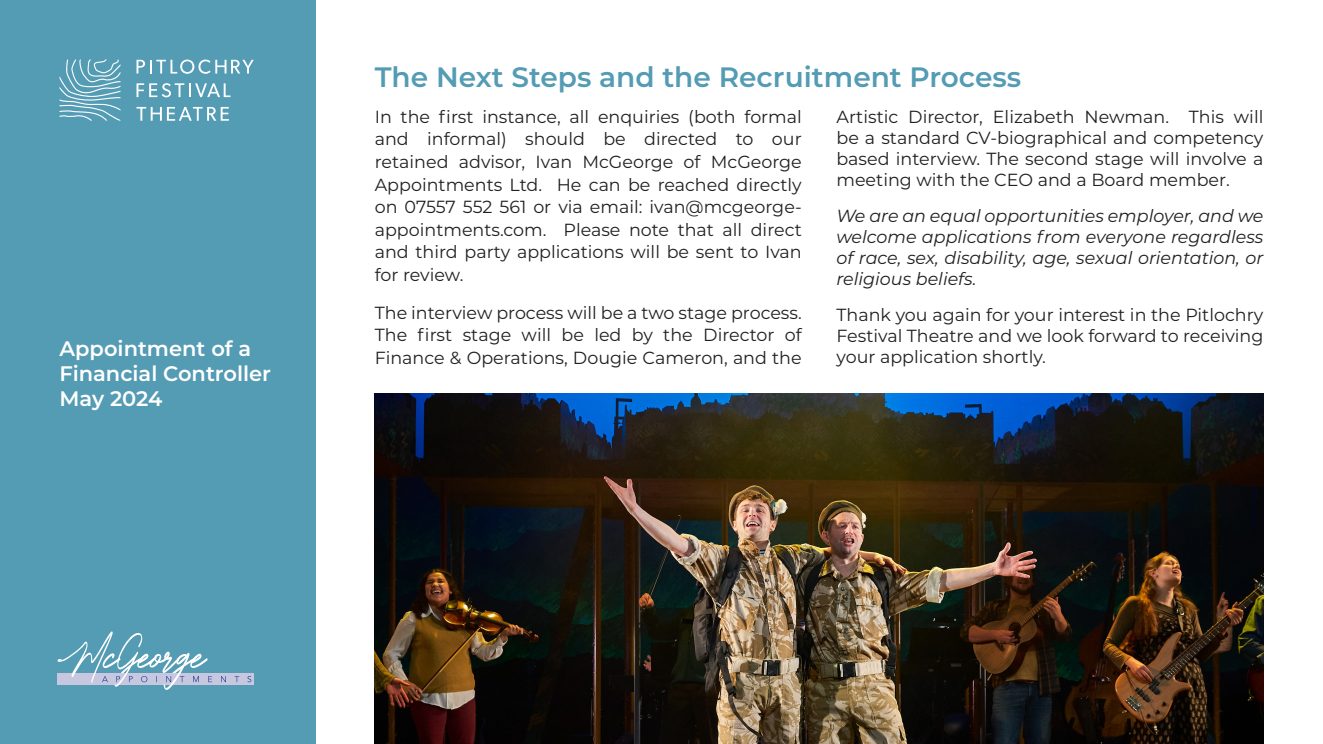
<style>
.page{position:relative;width:1323px;height:744px;background:#fff}
.page>*{position:absolute;margin:0;border:0;box-sizing:border-box;transform-origin:0 0}
.t1{font:600 28px "Montserrat";color:#549bb4}
.t2{font:600 21px "Montserrat";color:#fff}
.t3{font:17.5px/22.6px "Montserrat";color:#231f20;text-align:justify}
.t4{font:italic 17.5px/21px "Montserrat";color:#231f20;text-align:justify}
</style>
<div class="page">
<div style="left:0;top:0;width:315px;height:743px;background:#549bb4"></div>
<svg style="left:137px;top:60px;width:117px;height:14px"></svg>
<svg style="left:137px;top:83px;width:93px;height:14px"></svg>
<svg style="left:137px;top:107px;width:92px;height:14px"></svg>
<svg style="left:60px;top:60px;width:60px;height:61px"></svg>
<img style="left:375px;top:393px;width:888px;height:350px">
<svg style="left:57px;top:631px;width:194px;height:59px"></svg>
<p class="t1" style="left:375px;top:57px;width:648px">The Next Steps and the Recruitment Process</p>
<p class="t3" style="left:375px;top:104px;width:429px">In the first instance, all enquiries (both formal and informal) should be directed to our retained advisor, Ivan McGeorge of McGeorge Appointments Ltd. He can be reached directly on 07557 552 561 or via email: ivan@mcgeorge&shy;appointments.com. Please note that all direct and third party applications will be sent to Ivan for review.</p>
<p class="t3" style="left:375px;top:300px;width:429px">The interview process will be a two stage process.<br>The first stage will be led by the Director of Finance &amp; Operations, Dougie Cameron, and the</p>
<p class="t3" style="left:836px;top:105px;width:429px;line-height:21px">Artistic Director, Elizabeth Newman. This will be a standard CV-biographical and competency based interview. The second stage will involve a meeting with the CEO and a Board member.</p>
<p class="t4" style="left:836px;top:204px;width:429px">We are an equal opportunities employer, and we welcome applications from everyone regardless of race, sex, disability, age, sexual orientation, or religious beliefs.</p>
<p class="t3" style="left:836px;top:303px;width:429px;line-height:21px">Thank you again for your interest in the Pitlochry<br>Festival Theatre and we look forward to receiving</p>
<p class="t2" style="left:60px;top:333px;width:193px">Appointment of a</p>
<p class="t3" style="left:836px;top:345px;width:211px">your application shortly.</p>
<p class="t2" style="left:60px;top:358px;width:213px">Financial Controller</p>
<p class="t2" style="left:60px;top:384px;width:104px">May 2024</p>
</div>
